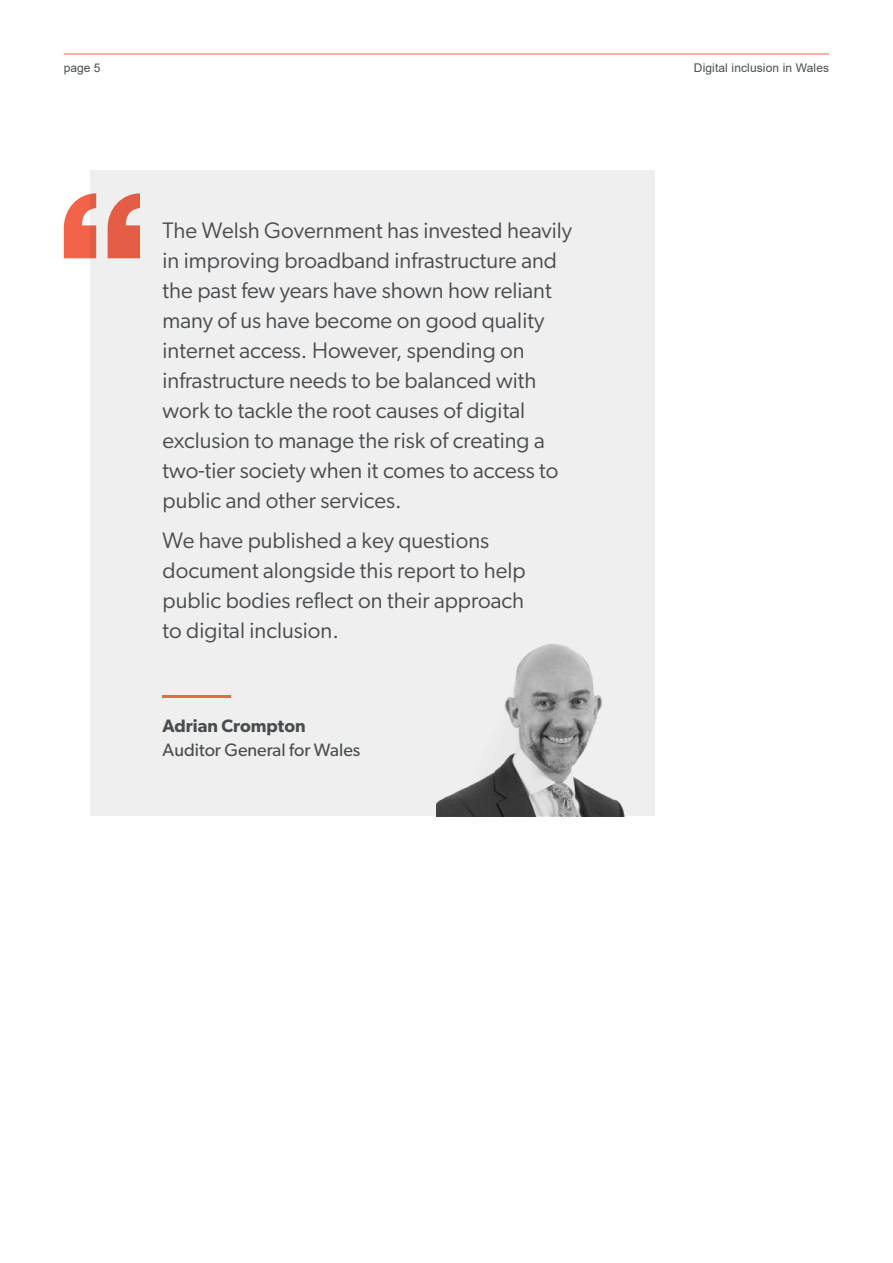
<style>
.page{position:relative;width:893px;height:1263px;background:#fff}
.page>*{position:absolute;margin:0;border:0;box-sizing:border-box;transform-origin:0 0}
.t1{font:22.5px/30px "Gibson";color:#494d50}
.t2{font:18px "Gibson";color:#494d50}
.t3{font:600 18px "Gibson";color:#494d50}
.t4{font:12px "Arial";letter-spacing:.01em;color:#494d50}
</style>
<div class="page">
<hr style="left:64px;top:54px;width:765px;height:1px;background:#f16449">
<div style="left:90px;top:170px;width:564px;height:646px;background:#f0efef"></div>
<hr style="left:163px;top:695px;width:68px;height:3px;background:#f16449">
<svg style="left:63px;top:193px;width:77px;height:65px"></svg>
<img style="left:436px;top:644px;width:189px;height:172px">
<p class="t4" style="left:64px;top:59px;width:38px">page 5</p>
<p class="t4" style="left:694px;top:59px;width:137px">Digital inclusion in Wales</p>
<p class="t1" style="left:163px;top:215px;width:411px">The Welsh Government has invested heavily in improving broadband infrastructure and the past few years have shown how reliant many of us have become on good quality internet access. However, spending on infrastructure needs to be balanced with work to tackle the root causes of digital exclusion to manage the risk of creating a two-tier society when it comes to access to public and other services.</p>
<p class="t1" style="left:163px;top:525px;width:365px">We have published a key questions document alongside this report to help public bodies reflect on their approach to digital inclusion.</p>
<p class="t3" style="left:163px;top:715px;width:145px">Adrian Crompton</p>
<p class="t2" style="left:163px;top:739px;width:199px">Auditor General for Wales</p>
</div>
